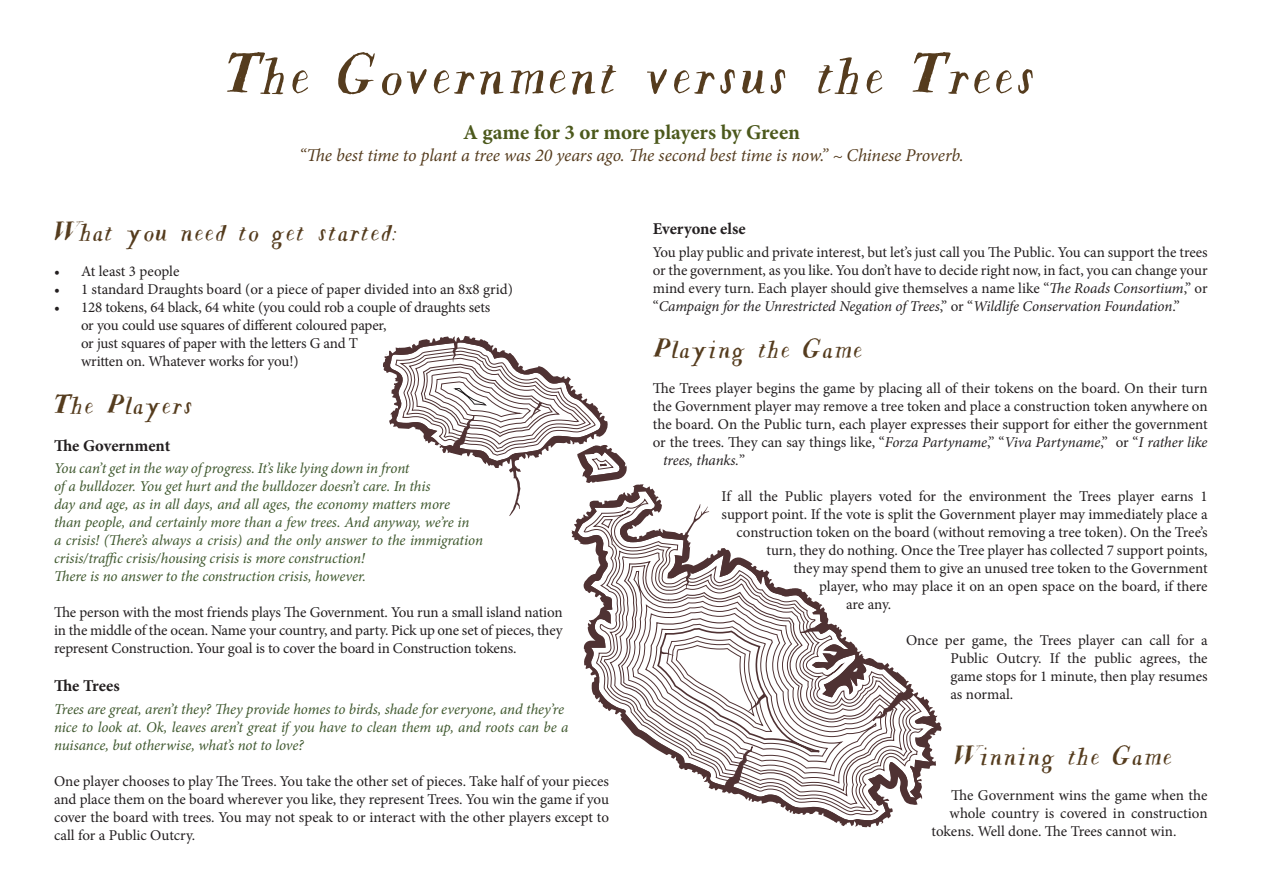
<style>
.page{position:relative;width:1263px;height:893px;background:#fff}
.page>*{position:absolute;margin:0;border:0;box-sizing:border-box;transform-origin:0 0}
.t1{font:51px "Jacob Riley";color:#553c1e}
.t2{font:24px "Jacob Riley";color:#553c1e}
.t3{font:700 21px "Minion Pro";letter-spacing:-.005em;color:#4c591c}
.t4{font:italic 18px "Minion Pro";letter-spacing:-.005em;color:#553c1e}
.t5{font:700 16.5px "Minion Pro";letter-spacing:-.005em;color:#231f20}
.t6{font:15px/18px "Minion Pro";letter-spacing:-.005em;color:#231f20;text-align:justify}
.t7{font:italic 15px/18px "Minion Pro";letter-spacing:-.005em;color:#3f582e}
.t8{font:italic 15px "Minion Pro";letter-spacing:-.01em;color:#231f20}
.s1{font-size:12px}
.s2{font-style:italic}
.s3{font-style:normal}
</style>
<div class="page">
<svg style="left:383px;top:336px;width:559px;height:492px"></svg>
<p class="t1" style="left:226px;top:45px;width:813px">The Government versus the Trees</p>
<p class="t3" style="left:463px;top:118px;width:338px">A game for 3 or more players by Green</p>
<p class="t4" style="left:299px;top:143px;width:666px">“The best time to plant a tree was 20 years ago. The second best time is now.” ~ Chinese Proverb.</p>
<p class="t2" style="left:54px;top:218px;width:345px">What you need to get started<span class="s1">:</span></p>
<p class="t6" style="left:54px;top:262px;width:127px">• At least 3 people</p>
<p class="t6" style="left:54px;top:280px;width:460px">• 1 standard Draughts board (or a piece of paper divided into an 8x8 grid)</p>
<p class="t6" style="left:81px;top:298px;width:411px;text-align:left;text-indent:-27px">• 128 tokens, 64 black, 64 white (you could rob a couple of draughts sets or you could use squares of different coloured paper,<br>or just squares of paper with the letters G and T<br>written on. Whatever works for you!)</p>
<p class="t2" style="left:54px;top:391px;width:141px">The Players</p>
<p class="t5" style="left:54px;top:434px;width:118px">The Government</p>
<p class="t7" style="left:54px;top:459px;width:430px">You can’t get in the way of progress. It’s like lying down in front<br>of a bulldozer. You get hurt and the bulldozer doesn’t care. In this<br>day and age, as in all days, and all ages, the economy matters more<br>than people, and certainly more than a few trees. And anyway, we’re in<br>a crisis! (There’s always a crisis) and the only answer to the immigration crisis/traffic crisis/housing crisis is more construction!</p>
<p class="t7" style="left:54px;top:567px;width:314px">There is no answer to the construction crisis, however.</p>
<p class="t6" style="left:54px;top:603px;width:510px">The person with the most friends plays The Government. You run a small island nation in the middle of the ocean. Name your country, and party. Pick up one set of pieces, they represent Construction. Your goal is to cover the board in Construction tokens.</p>
<p class="t5" style="left:54px;top:674px;width:67px">The Trees</p>
<p class="t7" style="left:54px;top:700px;width:516px">Trees are great, aren’t they? They provide homes to birds, shade for everyone, and they’re nice to look at. Ok, leaves aren’t great if you have to clean them up, and roots can be a nuisance, but otherwise, what’s not to love?</p>
<p class="t6" style="left:54px;top:772px;width:557px">One player chooses to play The Trees. You take the other set of pieces. Take half of your pieces and place them on the board wherever you like, they represent Trees. You win the game if you cover the board with trees. You may not speak to or interact with the other players except to call for a Public Outcry.</p>
<p class="t5" style="left:653px;top:217px;width:94px">Everyone else</p>
<p class="t6" style="left:653px;top:243px;width:556px">You play public and private interest, but let’s just call you The Public. You can support the trees or the government, as you like. You don’t have to decide right now, in fact, you can change your mind every turn. Each player should give themselves a name like “<span class="s2">The Roads Consortium</span>,” or “<span class="s2">Campaign for the Unrestricted Negation of Trees</span>,” or “<span class="s2">Wildlife Conservation Foundation</span>.”</p>
<p class="t2" style="left:653px;top:335px;width:212px">Playing the Game</p>
<p class="t6" style="left:653px;top:380px;width:556px">The Trees player begins the game by placing all of their tokens on the board. On their turn</p>
<p class="t6" style="left:653px;top:398px;width:556px">the Government player may remove a tree token and place a construction token anywhere on</p>
<p class="t6" style="left:653px;top:416px;width:556px">the board. On the Public turn, each player expresses their support for either the government</p>
<p class="t6" style="left:653px;top:434px;width:556px">or the trees. They can say things like, “<span class="s2">Forza Partyname</span>,” “<span class="s2">Viva Partyname</span>,” or “<span class="s2">I rather like</span></p>
<p class="t8" style="left:663px;top:450px;width:84px">trees, thanks.<span class="s3">”</span></p>
<p class="t6" style="left:722px;top:488px;width:487px">If all the Public players voted for the environment the Trees player earns 1</p>
<p class="t6" style="left:722px;top:506px;width:488px">support point. If the vote is split the Government player may immediately place a</p>
<p class="t6" style="left:737px;top:524px;width:473px">construction token on the board (without removing a tree token). On the Tree’s</p>
<p class="t6" style="left:767px;top:542px;width:442px">turn, they do nothing. Once the Tree player has collected 7 support points,</p>
<p class="t6" style="left:794px;top:560px;width:416px">they may spend them to give an unused tree token to the Government</p>
<p class="t6" style="left:819px;top:578px;width:390px">player, who may place it on an open space on the board, if there</p>
<p class="t6" style="left:846px;top:596px;width:47px">are any.</p>
<p class="t6" style="left:950px;top:632px;width:259px;text-indent:-44px">Once per game, the Trees player can call for a Public Outcry. If the public agrees, the game stops for 1 minute, then play resumes as normal.</p>
<p class="t2" style="left:954px;top:742px;width:220px">Winning the Game</p>
<p class="t6" style="left:951px;top:786px;width:258px">The Government wins the game when the</p>
<p class="t6" style="left:950px;top:804px;width:259px">whole country is covered in construction</p>
<p class="t6" style="left:932px;top:822px;width:246px">tokens. Well done. The Trees cannot win.</p>
</div>
